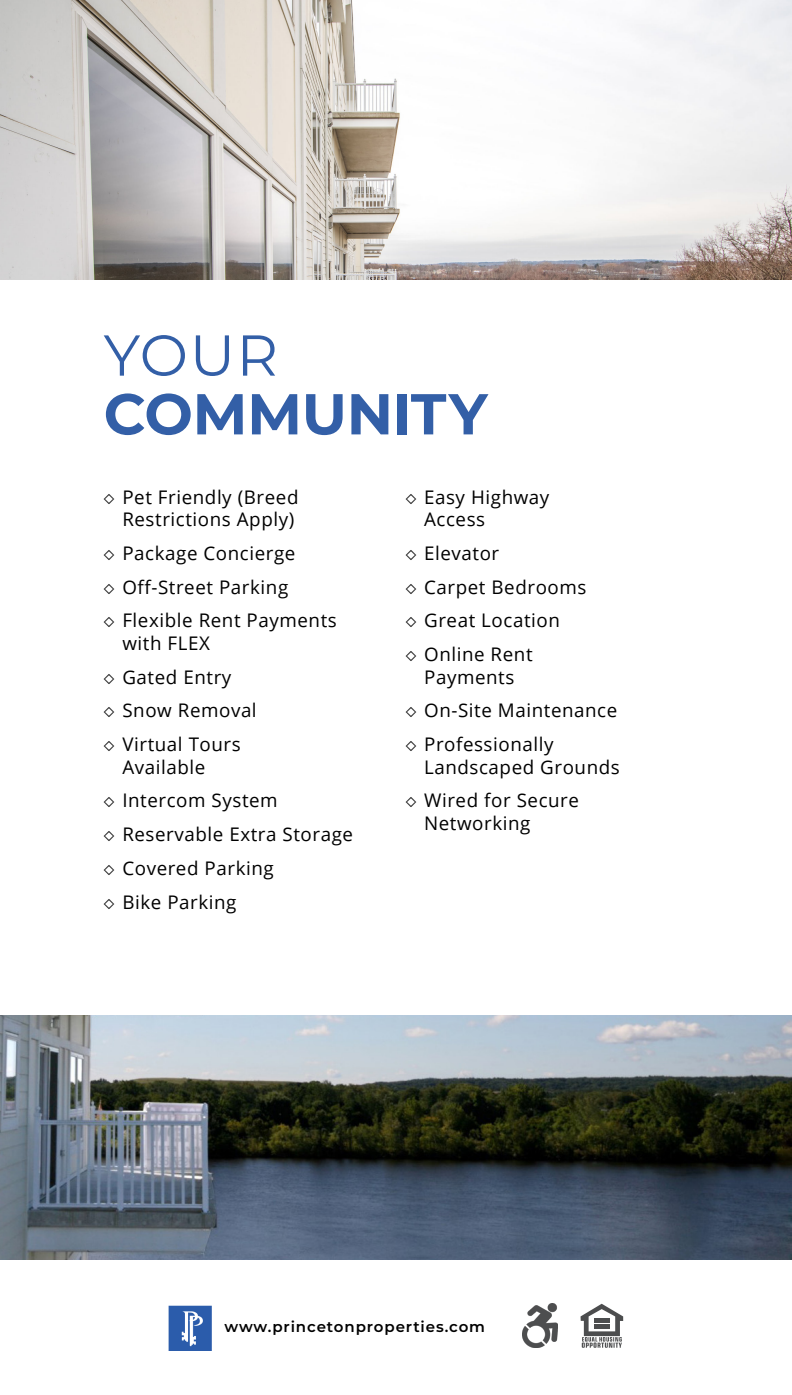
<style>
.page{position:relative;width:792px;height:1395px;background:#fff}
.page>*{position:absolute;margin:0;border:0;box-sizing:border-box;transform-origin:0 0}
.t1{font:700 57.5px "Montserrat";letter-spacing:-.005em;color:#335fa7}
.t2{font:57.5px "Montserrat";color:#335fa7}
.t3{font:18.75px/33.8px "Open Sans";letter-spacing:.03em;color:#000}
.t4{font:600 15px "Montserrat";letter-spacing:.06em;color:#000}
.s1{font-family:"Montserrat"}
</style>
<div class="page">
<img style="left:0;top:0;width:791px;height:279px">
<svg style="left:580px;top:1304px;width:43px;height:44px"></svg>
<img style="left:522px;top:1303px;width:35px;height:45px">
<img style="left:169px;top:1306px;width:42px;height:44px">
<img style="left:0;top:1015px;width:791px;height:245px">
<h1 class="t2" style="left:104px;top:333px;width:176px">YOUR</h1>
<h1 class="t1" style="left:104px;top:381px;width:385px">COMMUNITY</h1>
<p class="t3" style="left:104px;top:488px;width:196px;line-height:22.5px;text-align:right"><span class="s1">◇</span> Pet Friendly (Breed<br>Restrictions Apply)</p>
<p class="t3" style="left:104px;top:538px;width:235px"><span class="s1">◇</span> Package Concierge<br><span class="s1">◇</span> Off-Street Parking<br><span class="s1">◇</span> Flexible Rent Payments</p>
<p class="t3" style="left:104px;top:628px;width:154px;text-indent:19px">with FLEX<br><span class="s1">◇</span> Gated Entry<br><span class="s1">◇</span> Snow Removal <span class="s1">◇</span> Virtual Tours</p>
<p class="t3" style="left:104px;top:752px;width:251px;text-indent:19px">Available<br><span class="s1">◇</span> Intercom System<br><span class="s1">◇</span> Reservable Extra Storage <span class="s1">◇</span> Covered Parking<br><span class="s1">◇</span> Bike Parking</p>
<p class="t3" style="left:424px;top:488px;width:127px;line-height:22.5px;text-indent:-19px"><span class="s1">◇</span> Easy Highway<br>Access</p>
<p class="t3" style="left:405px;top:538px;width:182px"><span class="s1">◇</span> Elevator<br><span class="s1">◇</span> Carpet Bedrooms <span class="s1">◇</span> Great Location<br><span class="s1">◇</span> Online Rent</p>
<p class="t3" style="left:405px;top:662px;width:213px;text-indent:19px">Payments<br><span class="s1">◇</span> On-Site Maintenance <span class="s1">◇</span> Professionally</p>
<p class="t3" style="left:405px;top:752px;width:216px;text-indent:19px">Landscaped Grounds <span class="s1">◇</span> Wired for Secure</p>
<p class="t3" style="left:424px;top:808px;width:108px">Networking</p>
<p class="t4" style="left:224px;top:1320px;width:262px">www.princetonproperties.com</p>
</div>
